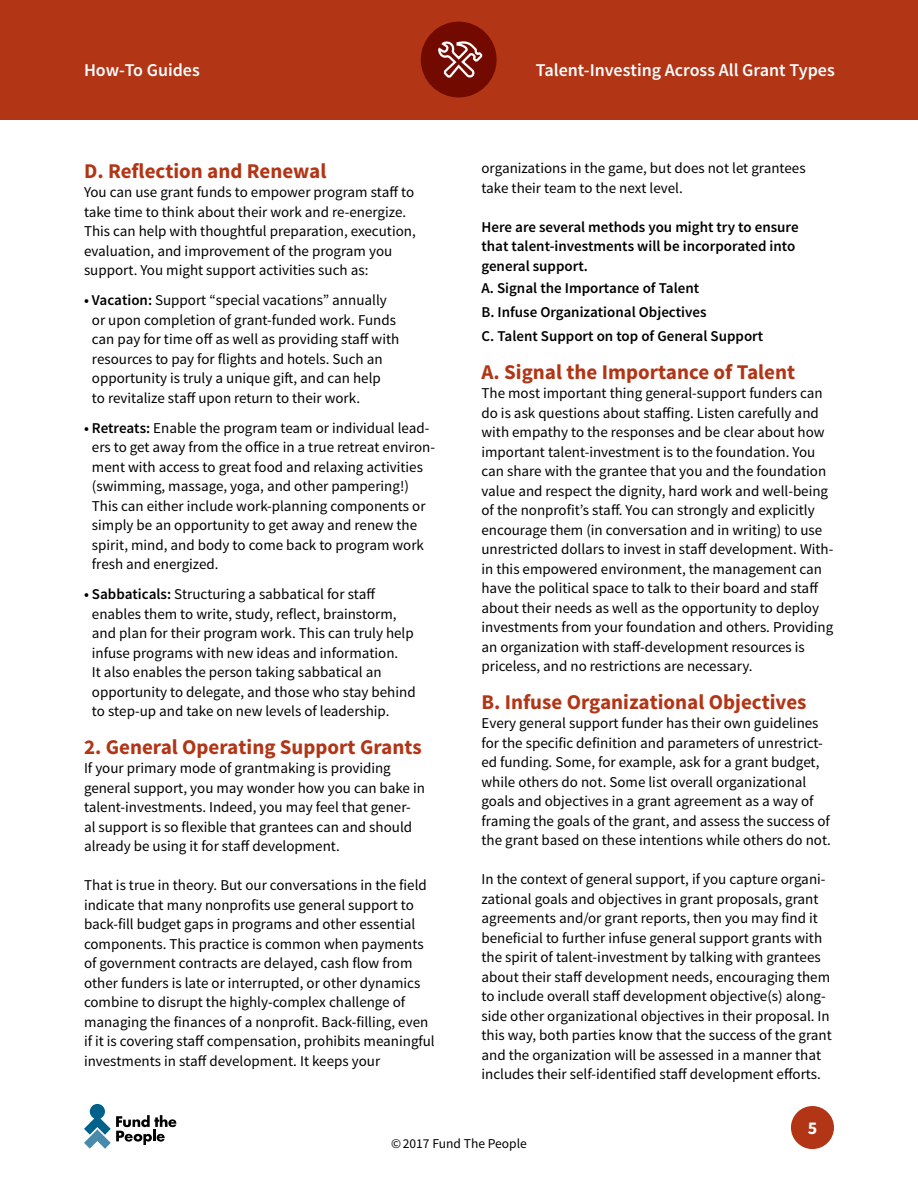
<style>
.page{position:relative;width:918px;height:1188px;background:#fff}
.page>*{position:absolute;margin:0;border:0;box-sizing:border-box;transform-origin:0 0}
.t1{font:700 21px "Source Sans Pro";color:#b23516}
.t2{font:600 18px "Source Sans Pro";color:#fff}
.t3{font:700 18px "Source Sans Pro";color:#fff}
.t4{font:15px/19.5px "Source Sans Pro";color:#000}
.t5{font:600 15px/19.5px "Source Sans Pro";color:#000}
.t6{font:13.5px "Source Sans Pro";color:#000}
.s1{font-weight:600}
</style>
<div class="page">
<div style="left:791px;top:1106px;width:43px;height:43px;background:#b23516;border-radius:50%"></div>
<svg style="left:84px;top:1104px;width:92px;height:45px"></svg>
<div style="left:0;top:0;width:918px;height:119px;background:#b23516"></div>
<div style="left:421px;top:22px;width:76px;height:75px;background:#720a00;border-radius:50%"></div>
<svg style="left:438px;top:41px;width:45px;height:36px"></svg>
<p class="t2" style="left:84px;top:58px;width:117px">How-To Guides</p>
<p class="t2" style="left:536px;top:58px;width:300px">Talent-Investing Across All Grant Types</p>
<h1 class="t1" style="left:84px;top:157px;width:244px">D. Reflection and Renewal</h1>
<p class="t4" style="left:84px;top:183px;width:333px">You can use grant funds to empower program staff to take time to think about their work and re-energize.<br>This can help with thoughtful preparation, execution, evaluation, and improvement of the program you support. You might support activities such as:</p>
<p class="t4" style="left:92px;top:291px;width:309px;text-indent:-8px"><span class="s1">• Vacation:</span> Support “special vacations” annually or upon completion of grant-funded work. Funds can pay for time off as well as providing staff with resources to pay for flights and hotels. Such an opportunity is truly a unique gift, and can help<br>to revitalize staff upon return to their work.</p>
<p class="t4" style="left:92px;top:418px;width:345px;text-indent:-8px"><span class="s1">• Retreats:</span> Enable the program team or individual lead&shy;ers to get away from the office in a true retreat environ&shy;ment with access to great food and relaxing activities (swimming, massage, yoga, and other pampering!)<br>This can either include work-planning components or simply be an opportunity to get away and renew the spirit, mind, and body to come back to program work fresh and energized.</p>
<p class="t4" style="left:92px;top:585px;width:325px;text-indent:-8px"><span class="s1">• Sabbaticals:</span> Structuring a sabbatical for staff enables them to write, study, reflect, brainstorm, and plan for their program work. This can truly help infuse programs with new ideas and information.<br>It also enables the person taking sabbatical an opportunity to delegate, and those who stay behind to step-up and take on new levels of leadership.</p>
<h1 class="t1" style="left:84px;top:733px;width:339px">2. General Operating Support Grants</h1>
<p class="t4" style="left:84px;top:759px;width:342px">If your primary mode of grantmaking is providing general support, you may wonder how you can bake in talent-investments. Indeed, you may feel that gener&shy;al support is so flexible that grantees can and should already be using it for staff development.</p>
<p class="t4" style="left:84px;top:876px;width:352px">That is true in theory. But our conversations in the field indicate that many nonprofits use general support to back-fill budget gaps in programs and other essential components. This practice is common when payments of government contracts are delayed, cash flow from other funders is late or interrupted, or other dynamics combine to disrupt the highly-complex challenge of managing the finances of a nonprofit. Back-filling, even if it is covering staff compensation, prohibits meaningful investments in staff development. It keeps your</p>
<p class="t4" style="left:482px;top:159px;width:326px">organizations in the game, but does not let grantees take their team to the next level.</p>
<p class="t5" style="left:482px;top:217px;width:319px">Here are several methods you might try to ensure that talent-investments will be incorporated into general support.</p>
<p class="t5" style="left:482px;top:277px;width:283px;line-height:24px">A. Signal the Importance of Talent<br>B. Infuse Organizational Objectives<br>C. Talent Support on top of General Support</p>
<h1 class="t1" style="left:482px;top:358px;width:315px">A. Signal the Importance of Talent</h1>
<p class="t4" style="left:482px;top:384px;width:353px">The most important thing general-support funders can do is ask questions about staffing. Listen carefully and with empathy to the responses and be clear about how important talent-investment is to the foundation. You can share with the grantee that you and the foundation value and respect the dignity, hard work and well-being of the nonprofit’s staff. You can strongly and explicitly encourage them (in conversation and in writing) to use unrestricted dollars to invest in staff development. With&shy;in this empowered environment, the management can have the political space to talk to their board and staff about their needs as well as the opportunity to deploy investments from your foundation and others. Providing an organization with staff-development resources is priceless, and no restrictions are necessary.</p>
<h1 class="t1" style="left:482px;top:688px;width:327px">B. Infuse Organizational Objectives</h1>
<p class="t4" style="left:482px;top:714px;width:351px">Every general support funder has their own guidelines for the specific definition and parameters of unrestrict&shy;ed funding. Some, for example, ask for a grant budget, while others do not. Some list overall organizational goals and objectives in a grant agreement as a way of framing the goals of the grant, and assess the success of the grant based on these intentions while others do not.</p>
<p class="t4" style="left:482px;top:870px;width:352px">In the context of general support, if you capture organi&shy;zational goals and objectives in grant proposals, grant agreements and/or grant reports, then you may find it beneficial to further infuse general support grants with the spirit of talent-investment by talking with grantees about their staff development needs, encouraging them to include overall staff development objective(s) along&shy;side other organizational objectives in their proposal. In this way, both parties know that the success of the grant and the organization will be assessed in a manner that includes their self-identified staff development efforts.</p>
<p class="t3" style="left:808px;top:1117px;width:11px">5</p>
<p class="t6" style="left:391px;top:1135px;width:137px">©2017 Fund The People</p>
</div>
